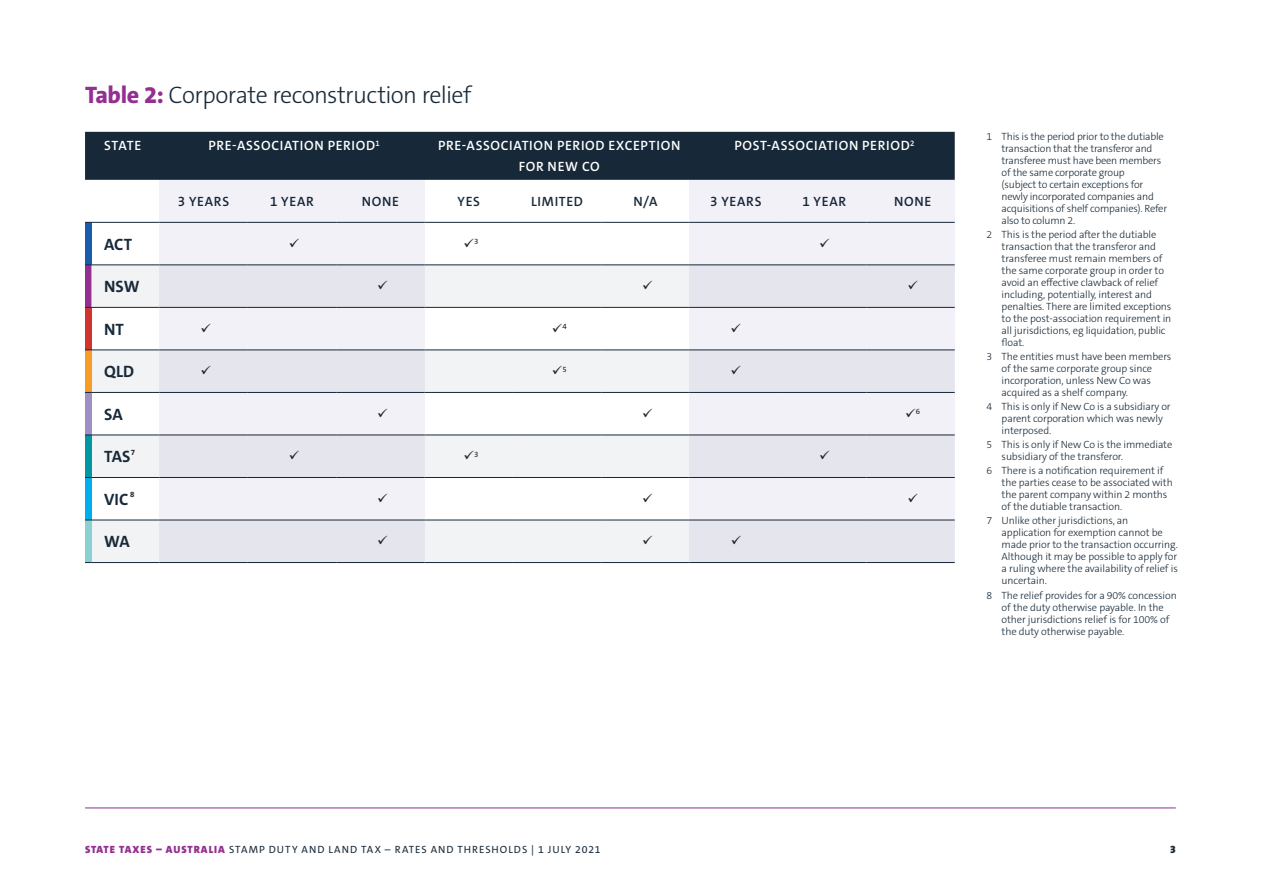
<style>
.page{position:relative;width:1263px;height:893px;background:#fff}
.page>*{position:absolute;margin:0;border:0;box-sizing:border-box;transform-origin:0 0}
.t1{font:300 24px "The Sans C5";letter-spacing:-.025em;color:#172938}
.t2{font:700 16.5px "The Sans C5";color:#172938}
.t3{font:600 13.5px/21px "The Sans C5";letter-spacing:.05em;color:#fff;text-align:center}
.t4{font:600 13.5px "The Sans C5";letter-spacing:.055em;color:#172938}
.t5{font:300 10.5px/12px "The Sans C5";letter-spacing:-.01em;color:#172938}
.t6{font:10.5px "The Sans C5";letter-spacing:.095em;color:#172938}
.t7{font:900 10.5px "The Sans C5";color:#172938}
.t8{font:7.8px "The Sans C5";color:#231f20}
.t9{font:700 7.8px "The Sans C5";color:#231f20}
.s1{font-weight:800;color:#942f92}
.s2{font-weight:900;color:#942f92}
</style>
<div class="page">
<hr style="left:85px;top:807px;width:1091px;height:1px;background:#942f92">
<div style="left:85px;top:132px;width:870px;height:48px;background:#172938"></div>
<div style="left:85px;top:222px;width:6px;height:43px;background:#185cab"></div>
<div style="left:85px;top:265px;width:6px;height:42px;background:#942f92"></div>
<svg style="left:91px;top:266px;width:598px;height:296px;fill:#f2f3f4"></svg>
<div style="left:85px;top:307px;width:6px;height:43px;background:#cf342e"></div>
<div style="left:85px;top:350px;width:6px;height:42px;background:#f89c28"></div>
<div style="left:85px;top:392px;width:6px;height:43px;background:#9e8fc4"></div>
<div style="left:85px;top:435px;width:6px;height:42px;background:#0097a0"></div>
<div style="left:85px;top:477px;width:6px;height:43px;background:#00aeef"></div>
<div style="left:85px;top:520px;width:6px;height:42px;background:#89d2d1"></div>
<hr style="left:91px;top:265px;width:68px;height:1px;background:#172938">
<hr style="left:425px;top:265px;width:88px;height:1px;background:#172938">
<hr style="left:513px;top:265px;width:88px;height:1px;background:#172938">
<hr style="left:601px;top:265px;width:89px;height:1px;background:#172938">
<hr style="left:91px;top:307px;width:68px;height:1px;background:#172938">
<hr style="left:91px;top:350px;width:68px;height:1px;background:#172938">
<hr style="left:91px;top:392px;width:68px;height:1px;background:#172938">
<hr style="left:425px;top:392px;width:88px;height:1px;background:#172938">
<hr style="left:513px;top:392px;width:88px;height:1px;background:#172938">
<hr style="left:601px;top:392px;width:89px;height:1px;background:#172938">
<hr style="left:91px;top:222px;width:68px;height:1px;background:#172938">
<hr style="left:91px;top:562px;width:68px;height:1px;background:#172938">
<hr style="left:425px;top:222px;width:88px;height:1px;background:#172938">
<hr style="left:513px;top:222px;width:88px;height:1px;background:#172938">
<hr style="left:601px;top:222px;width:89px;height:1px;background:#172938">
<hr style="left:425px;top:562px;width:88px;height:1px;background:#172938">
<hr style="left:513px;top:562px;width:88px;height:1px;background:#172938">
<hr style="left:601px;top:562px;width:89px;height:1px;background:#172938">
<hr style="left:425px;top:307px;width:88px;height:1px;background:#172938">
<hr style="left:513px;top:307px;width:88px;height:1px;background:#172938">
<hr style="left:601px;top:307px;width:89px;height:1px;background:#172938">
<hr style="left:425px;top:350px;width:88px;height:1px;background:#172938">
<hr style="left:513px;top:350px;width:88px;height:1px;background:#172938">
<hr style="left:601px;top:350px;width:89px;height:1px;background:#172938">
<hr style="left:425px;top:435px;width:88px;height:1px;background:#172938">
<hr style="left:513px;top:435px;width:88px;height:1px;background:#172938">
<hr style="left:601px;top:435px;width:89px;height:1px;background:#172938">
<hr style="left:425px;top:477px;width:88px;height:1px;background:#172938">
<hr style="left:513px;top:477px;width:88px;height:1px;background:#172938">
<hr style="left:601px;top:477px;width:89px;height:1px;background:#172938">
<hr style="left:425px;top:520px;width:88px;height:1px;background:#172938">
<hr style="left:513px;top:520px;width:88px;height:1px;background:#172938">
<hr style="left:601px;top:520px;width:89px;height:1px;background:#172938">
<hr style="left:91px;top:435px;width:68px;height:1px;background:#172938">
<hr style="left:91px;top:477px;width:68px;height:1px;background:#172938">
<hr style="left:91px;top:520px;width:68px;height:1px;background:#172938">
<svg style="left:159px;top:180px;width:266px;height:383px;fill:#f2f1f8"></svg>
<svg style="left:689px;top:180px;width:266px;height:383px;fill:#f2f1f8"></svg>
<svg style="left:290px;top:238px;width:9px;height:9px"></svg>
<svg style="left:820px;top:238px;width:9px;height:9px"></svg>
<svg style="left:378px;top:281px;width:9px;height:9px"></svg>
<svg style="left:643px;top:281px;width:9px;height:9px"></svg>
<svg style="left:908px;top:281px;width:9px;height:9px"></svg>
<svg style="left:201px;top:323px;width:10px;height:9px"></svg>
<svg style="left:732px;top:323px;width:9px;height:9px"></svg>
<svg style="left:201px;top:366px;width:10px;height:9px"></svg>
<svg style="left:732px;top:366px;width:9px;height:9px"></svg>
<svg style="left:378px;top:408px;width:9px;height:9px"></svg>
<svg style="left:643px;top:408px;width:9px;height:9px"></svg>
<svg style="left:290px;top:451px;width:9px;height:9px"></svg>
<svg style="left:820px;top:451px;width:9px;height:9px"></svg>
<svg style="left:378px;top:493px;width:9px;height:9px"></svg>
<svg style="left:643px;top:493px;width:9px;height:9px"></svg>
<svg style="left:908px;top:493px;width:9px;height:9px"></svg>
<svg style="left:378px;top:536px;width:9px;height:9px"></svg>
<svg style="left:643px;top:536px;width:9px;height:9px"></svg>
<svg style="left:732px;top:536px;width:9px;height:9px"></svg>
<h1 class="t1" style="left:85px;top:79px;width:388px"><span class="s1">Table 2:</span> Corporate reconstruction relief</h1>
<p class="t3" style="left:104px;top:135px;width:38px">STATE</p>
<p class="t3" style="left:209px;top:135px;width:173px">PRE-ASSOCIATION PERIOD<sup>1</sup></p>
<p class="t3" style="left:438px;top:135px;width:244px">PRE-ASSOCIATION PERIOD EXCEPTION<br>FOR NEW CO</p>
<p class="t3" style="left:734px;top:135px;width:181px">POST-ASSOCIATION PERIOD<sup>2</sup></p>
<p class="t4" style="left:178px;top:193px;width:53px">3 YEARS</p>
<p class="t4" style="left:270px;top:193px;width:45px">1 YEAR</p>
<p class="t4" style="left:362px;top:193px;width:39px">NONE</p>
<p class="t4" style="left:458px;top:193px;width:24px">YES</p>
<p class="t4" style="left:531px;top:193px;width:53px">LIMITED</p>
<p class="t4" style="left:633px;top:193px;width:25px">N/A</p>
<p class="t4" style="left:710px;top:193px;width:53px">3 YEARS</p>
<p class="t4" style="left:802px;top:193px;width:45px">1 YEAR</p>
<p class="t4" style="left:894px;top:193px;width:39px">NONE</p>
<h2 class="t2" style="left:104px;top:234px;width:29px">ACT</h2>
<p class="t8" style="left:463px;top:237px;width:16px">✓3</p>
<h2 class="t2" style="left:104px;top:276px;width:37px">NSW</h2>
<h2 class="t2" style="left:104px;top:319px;width:21px">NT</h2>
<p class="t8" style="left:552px;top:322px;width:16px">✓4</p>
<h2 class="t2" style="left:104px;top:361px;width:32px">QLD</h2>
<p class="t8" style="left:552px;top:364px;width:16px">✓5</p>
<h2 class="t2" style="left:104px;top:404px;width:20px">SA</h2>
<p class="t8" style="left:905px;top:407px;width:16px">✓6</p>
<h2 class="t2" style="left:104px;top:446px;width:28px">TAS</h2>
<p class="t9" style="left:131px;top:447px;width:6px">7</p>
<p class="t8" style="left:463px;top:449px;width:16px">✓3</p>
<h2 class="t2" style="left:104px;top:489px;width:26px">VIC</h2>
<p class="t9" style="left:130px;top:490px;width:6px">8</p>
<h2 class="t2" style="left:104px;top:531px;width:27px">WA</h2>
<p class="t5" style="left:1001px;top:130px;width:167px;text-indent:-15px">1 This is the period prior to the dutiable transaction that the transferor and transferee must have been members of the same corporate group<br>(subject to certain exceptions for newly incorporated companies and acquisitions of shelf companies). Refer also to column 2.</p>
<p class="t5" style="left:1001px;top:228px;width:171px;text-indent:-15px">2 This is the period after the dutiable transaction that the transferor and transferee must remain members of the same corporate group in order to avoid an effective clawback of relief including, potentially, interest and penalties. There are limited exceptions to the post-association requirement in all jurisdictions, eg liquidation, public float.</p>
<p class="t5" style="left:1001px;top:350px;width:171px;text-indent:-15px">3 The entities must have been members of the same corporate group since incorporation, unless New Co was acquired as a shelf company.</p>
<p class="t5" style="left:1001px;top:401px;width:171px;text-indent:-15px">4 This is only if New Co is a subsidiary or parent corporation which was newly interposed.</p>
<p class="t5" style="left:1001px;top:439px;width:172px;text-indent:-15px">5 This is only if New Co is the immediate subsidiary of the transferor.</p>
<p class="t5" style="left:1001px;top:465px;width:173px;text-indent:-15px">6 There is a notification requirement if the parties cease to be associated with the parent company within 2 months of the dutiable transaction.</p>
<p class="t5" style="left:1001px;top:515px;width:178px;text-indent:-15px">7 Unlike other jurisdictions, an application for exemption cannot be made prior to the transaction occurring.<br>Although it may be possible to apply for a ruling where the availability of relief is uncertain.</p>
<p class="t5" style="left:1001px;top:589px;width:177px;text-indent:-15px">8 The relief provides for a 90% concession of the duty otherwise payable. In the other jurisdictions relief is for 100% of the duty otherwise payable.</p>
<p class="t6" style="left:85px;top:842px;width:517px"><span class="s2">STATE TAXES – AUSTRALIA</span> STAMP DUTY AND LAND TAX – RATES AND THRESHOLDS | 1 JULY 2021</p>
<p class="t7" style="left:1170px;top:842px;width:7px">3</p>
</div>
